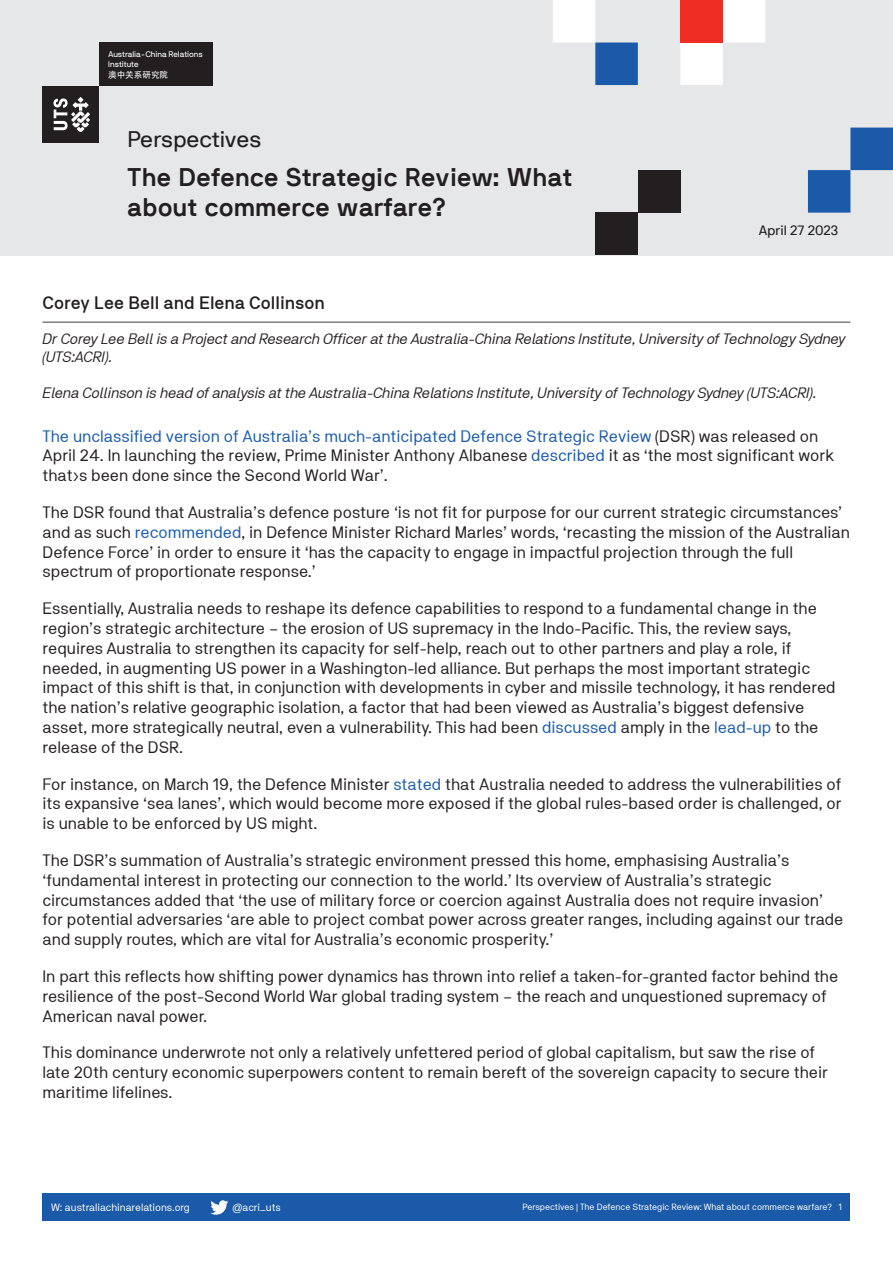
<style>
.page{position:relative;width:893px;height:1263px;background:#fff}
.page>*{position:absolute;margin:0;border:0;box-sizing:border-box;transform-origin:0 0}
.Heading_1{font:700 25.5px/30.6px "NB International Pro";color:#231f20}
.Heading_1-2{font:22.5px "NB International Pro";letter-spacing:-.01em;color:#231f20}
.Body_Copy_copy{font:500 18px "NB Akademie Std";color:#231f20}
.Body_Copy{font:16.5px/19.8px "NB Akademie Std";color:#231f20}
.Body_Copy-2{font:italic 15px/18px "NB Akademie Std";color:#231f20}
.Heading_1-3{font:13.5px "NB International Pro";color:#231f20}
.t1{font:10.5px "NB Akademie Std";color:#fff}
.t2{font:9px "NB Akademie Std";color:#fff}
.t3{font:8.55px "Adobe Heiti Std Regular G Bpc EUC H";color:#fff}
.t4{font:8.1px/9.8px "NB International Pro";color:#fff}
.s1{color:#1b5aa9}
</style>
<div class="page">
<div style="left:43px;top:1193px;width:807px;height:27px;background:#1b5aa9"></div>
<svg style="left:210px;top:1200px;width:18px;height:15px"></svg>
<div style="left:0;top:0;width:893px;height:255px;background:#e6e7e9"></div>
<svg style="left:553px;top:0;width:212px;height:43px"></svg>
<div style="left:680px;top:0;width:43px;height:43px;background:#ee2e22"></div>
<svg style="left:595px;top:43px;width:298px;height:170px"></svg>
<div style="left:638px;top:170px;width:42px;height:43px;background:#231f20"></div>
<div style="left:595px;top:213px;width:43px;height:42px;background:#231f20"></div>
<hr style="left:43px;top:322px;width:807px;height:1px;background:#3e3e3f">
<div style="left:43px;top:86px;width:56px;height:56px;background:#231f20"></div>
<div style="left:99px;top:43px;width:114px;height:43px;background:#231f20"></div>
<svg style="left:53px;top:97px;width:37px;height:35px"></svg>
<p class="t4" style="left:108px;top:49px;width:96px">Australia-China Relations<br>Institute</p>
<p class="t3" style="left:108px;top:69px;width:62px">澳中关系研究院</p>
<p class="Heading_1-2" style="left:128px;top:125px;width:135px">Perspectives</p>
<p class="Heading_1" style="left:128px;top:161px;width:447px">The Defence Strategic Review: What about commerce warfare?</p>
<p class="Heading_1-3" style="left:758px;top:222px;width:82px">April 27 2023</p>
<p class="Body_Copy_copy" style="left:43px;top:292px;width:284px">Corey Lee Bell and Elena Collinson</p>
<p class="Body_Copy-2" style="left:43px;top:330px;width:804px">Dr Corey Lee Bell is a Project and Research Officer at the Australia-China Relations Institute, University of Technology Sydney (UTS:ACRI).</p>
<p class="Body_Copy-2" style="left:43px;top:384px;width:775px">Elena Collinson is head of analysis at the Australia-China Relations Institute, University of Technology Sydney (UTS:ACRI).</p>
<p class="Body_Copy" style="left:43px;top:426px;width:793px"><span class="s1">The unclassified version of Australia’s much-anticipated Defence Strategic Review</span> (DSR) was released on<br>April 24. In launching the review, Prime Minister Anthony Albanese <span class="s1">described</span> it as ‘the most significant work that›s been done since the Second World War’.</p>
<p class="Body_Copy" style="left:43px;top:502px;width:809px">The DSR found that Australia’s defence posture ‘is not fit for purpose for our current strategic circumstances’ and as such <span class="s1">recommended</span>, in Defence Minister Richard Marles’ words, ‘recasting the mission of the Australian Defence Force’ in order to ensure it ‘has the capacity to engage in impactful projection through the full spectrum of proportionate response.’</p>
<p class="Body_Copy" style="left:43px;top:598px;width:795px">Essentially, Australia needs to reshape its defence capabilities to respond to a fundamental change in the region’s strategic architecture – the erosion of US supremacy in the Indo-Pacific. This, the review says, requires Australia to strengthen its capacity for self-help, reach out to other partners and play a role, if needed, in augmenting US power in a Washington-led alliance. But perhaps the most important strategic impact of this shift is that, in conjunction with developments in cyber and missile technology, it has rendered the nation’s relative geographic isolation, a factor that had been viewed as Australia’s biggest defensive asset, more strategically neutral, even a vulnerability. This had been <span class="s1">discussed</span> amply in the <span class="s1">lead-up</span> to the release of the DSR.</p>
<p class="Body_Copy" style="left:43px;top:774px;width:800px;text-align:justify">For instance, on March 19, the Defence Minister <span class="s1">stated</span> that Australia needed to address the vulnerabilities of its expansive ‘sea lanes’, which would become more exposed if the global rules-based order is challenged, or is unable to be enforced by US might.</p>
<p class="Body_Copy" style="left:43px;top:850px;width:802px">The DSR’s summation of Australia’s strategic environment pressed this home, emphasising Australia’s ‘fundamental interest in protecting our connection to the world.’ Its overview of Australia’s strategic circumstances added that ‘the use of military force or coercion against Australia does not require invasion’ for potential adversaries ‘are able to project combat power across greater ranges, including against our trade and supply routes, which are vital for Australia’s economic prosperity.’</p>
<p class="Body_Copy" style="left:43px;top:966px;width:797px">In part this reflects how shifting power dynamics has thrown into relief a taken-for-granted factor behind the resilience of the post-Second World War global trading system – the reach and unquestioned supremacy of<br>American naval power.</p>
<p class="Body_Copy" style="left:43px;top:1042px;width:787px">This dominance underwrote not only a relatively unfettered period of global capitalism, but saw the rise of late 20th century economic superpowers content to remain bereft of the sovereign capacity to secure their maritime lifelines.</p>
<p class="t1" style="left:51px;top:1201px;width:140px">W: australiachinarelations.org</p>
<p class="t1" style="left:233px;top:1201px;width:50px">@acri_uts</p>
<p class="t2" style="left:522px;top:1202px;width:321px">Perspectives | The Defence Strategic Review: What about commerce warfare? 1</p>
</div>
